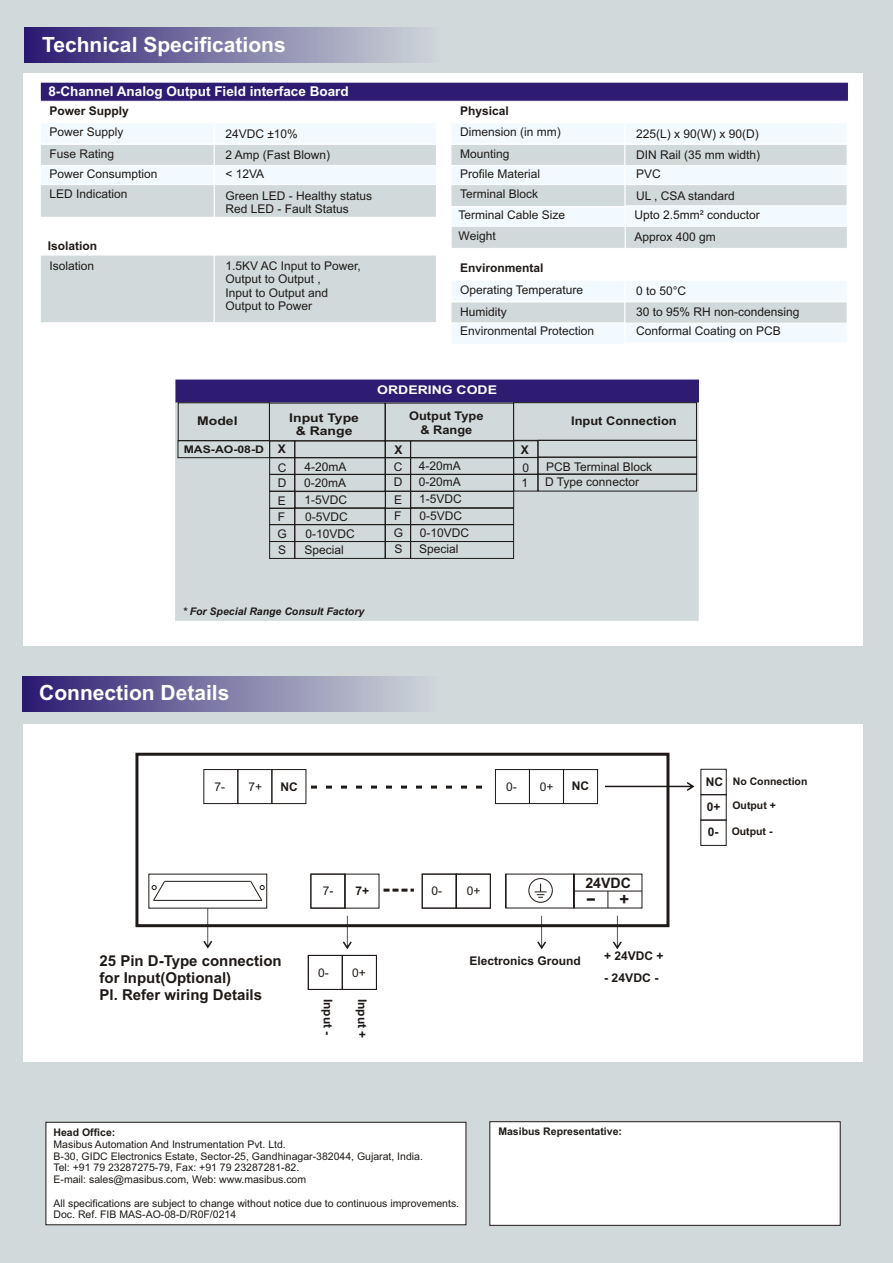
<style>
.page{position:relative;width:893px;height:1263px;background:#d1d9db}
.page>*{position:absolute;margin:0;border:0;box-sizing:border-box;transform-origin:0 0}
.t1{font:700 21px "Arial";color:#fff}
.t2{font:700 17.4px "Arial";color:#1f1a17;scale:1.73 1}
.t3{font:700 16.5px "Arial";color:#1f1a17}
.t4{font:700 15px/16.8px "Arial";color:#1f1a17}
.t5{font:15px "Arial";color:#000}
.t6{font:700 14.4px "Arial";color:#1f1a17}
.t7{font:700 13.5px "Arial";color:#fff}
.t8{font:12px/16.6px "Arial";color:#1f1a17}
.t9{font:700 12px/24.8px "Arial";color:#1f1a17}
.t10{font:700 12px/13.4px "Arial";color:#1f1a17;text-align:center;scale:1.17 1}
.t11{font:700 12px/13.4px "Arial";color:#1f1a17;text-align:center;scale:1.06 1}
.t12{font:700 12px "Arial";color:#1f1a17;scale:1.07 1}
.t13{font:700 12px "Arial";color:#fff;scale:1.17 1}
.t14{font:10.5px/11.7px "Arial";color:#1f1a17}
.t15{font:700 10.5px "Arial";color:#1f1a17}
.t16{font:italic 700 10.5px "Arial";color:#1f1a17}
.t17{font:700 10.5px "Arial";color:#1f1a17;scale:1.17 1}
</style>
<div class="page">
<svg style="left:25px;top:28px;width:393px;height:35px;background:#7b76a4"></svg>
<div style="left:23px;top:73px;width:840px;height:573px;background:#fff"></div>
<svg style="left:40px;top:82px;width:808px;height:20px;background:#423180"></svg>
<svg style="left:41px;top:124px;width:395px;height:93px"></svg>
<div style="left:41px;top:255px;width:395px;height:67px;background:#d1d9db"></div>
<div style="left:489px;top:1121px;width:352px;height:105px;background:#fff;border:1px solid #1f1a17"></div>
<div style="left:46px;top:1122px;width:420px;height:103px;background:#fff;border:1px solid #1f1a17"></div>
<div style="left:175px;top:559px;width:524px;height:62px;background:#d1d9db"></div>
<svg style="left:451px;top:124px;width:396px;height:124px"></svg>
<svg style="left:451px;top:281px;width:396px;height:63px"></svg>
<svg style="left:175px;top:380px;width:524px;height:179px;background:#b3b7c3"></svg>
<div style="left:24px;top:724px;width:839px;height:337px;background:#fff"></div>
<svg style="left:22px;top:676px;width:394px;height:35px;background:#7c77a4"></svg>
<div style="left:135px;top:753px;width:534px;height:174px;background:#fff;border:3px solid #1f1a17"></div>
<div style="left:563px;top:769px;width:35px;height:35px;border:1px solid #1f1a17"></div>
<div style="left:529px;top:769px;width:35px;height:35px;border:1px solid #1f1a17"></div>
<div style="left:495px;top:769px;width:35px;height:35px;border:1px solid #1f1a17"></div>
<div style="left:272px;top:769px;width:34px;height:35px;border:1px solid #1f1a17"></div>
<div style="left:238px;top:769px;width:34px;height:35px;border:1px solid #1f1a17"></div>
<div style="left:204px;top:769px;width:34px;height:35px;border:1px solid #1f1a17"></div>
<svg style="left:311px;top:785px;width:171px;height:3px"></svg>
<svg style="left:383px;top:889px;width:31px;height:3px"></svg>
<div style="left:456px;top:874px;width:34px;height:34px;border:1px solid #1f1a17"></div>
<div style="left:422px;top:874px;width:34px;height:34px;border:1px solid #1f1a17"></div>
<div style="left:311px;top:874px;width:34px;height:34px;border:1px solid #1f1a17"></div>
<div style="left:342px;top:955px;width:35px;height:34px;border:1px solid #1f1a17"></div>
<div style="left:308px;top:955px;width:34px;height:34px;border:1px solid #1f1a17"></div>
<svg style="left:605px;top:782px;width:89px;height:9px"></svg>
<hr style="left:165px;top:881px;width:86px;height:1px;background:#1f1a17">
<hr style="left:154px;top:900px;width:108px;height:1px;background:#1f1a17">
<svg style="left:152px;top:880px;width:14px;height:21px"></svg>
<svg style="left:250px;top:880px;width:15px;height:21px"></svg>
<svg style="left:203px;top:908px;width:9px;height:40px"></svg>
<svg style="left:343px;top:916px;width:9px;height:33px"></svg>
<svg style="left:537px;top:916px;width:9px;height:33px"></svg>
<svg style="left:613px;top:916px;width:9px;height:33px"></svg>
<hr style="left:574px;top:891px;width:68px;height:1px;background:#1f1a17">
<svg style="left:607px;top:891px;width:1px;height:17px"></svg>
<div style="left:528px;top:878px;width:25px;height:25px;border:1px solid #1f1a17;border-radius:50%"></div>
<svg style="left:535px;top:883px;width:12px;height:15px"></svg>
<hr style="left:505px;top:874px;width:1px;height:34px;background:#1f1a17">
<hr style="left:573px;top:874px;width:2px;height:34px;background:#1f1a17">
<div style="left:701px;top:769px;width:25px;height:26px;border:1px solid #1f1a17"></div>
<h1 class="t1" style="left:42px;top:37px;width:245px">Technical Specifications</h1>
<p class="t7" style="left:48px;top:86px;width:302px">8-Channel Analog Output Field interface Board</p>
<p class="t9" style="left:49px;top:99px;width:81px">Power Supply</p>
<p class="t9" style="left:460px;top:99px;width:50px">Physical</p>
<p class="t8" style="left:49px;top:123px;width:76px;line-height:21.5px">Power Supply<br>Fuse Rating</p>
<p class="t8" style="left:49px;top:165px;width:110px;line-height:20.4px">Power Consumption<br>LED Indication</p>
<p class="t9" style="left:48px;top:234px;width:51px">Isolation</p>
<p class="t8" style="left:225px;top:124px;width:106px;line-height:20.9px">24VDC ±10%<br>2 Amp (Fast Blown)</p>
<p class="t8" style="left:225px;top:164px;width:148px;line-height:21.8px">&lt; 12VA<br>Green LED - Healthy status</p>
<p class="t8" style="left:225px;top:202px;width:125px">Red LED - Fault Status</p>
<p class="t8" style="left:460px;top:123px;width:102px;line-height:21.5px">Dimension (in mm)<br>Mounting</p>
<p class="t8" style="left:460px;top:165px;width:82px;line-height:20.4px">Profile Material<br>Terminal Block</p>
<p class="t8" style="left:636px;top:124px;width:126px;line-height:20.9px">225(L) x 90(W) x 90(D)<br>DIN Rail (35 mm width)</p>
<p class="t8" style="left:636px;top:164px;width:100px;line-height:21.8px">PVC<br>UL , CSA standard</p>
<p class="t8" style="left:459px;top:206px;width:108px;line-height:20.4px">Terminal Cable Size<br>Weight</p>
<p class="t8" style="left:634px;top:205px;width:127px;line-height:21.8px">Upto 2.5mm² conductor<br>Approx 400 gm</p>
<p class="t8" style="left:49px;top:259px;width:46px">Isolation</p>
<p class="t8" style="left:225px;top:260px;width:137px;line-height:13.4px">1.5KV AC Input to Power,<br>Output to Output ,<br>Input to Output and<br>Output to Power</p>
<p class="t9" style="left:460px;top:257px;width:85px">Environmental</p>
<p class="t8" style="left:460px;top:280px;width:125px;line-height:21.5px">Operating Temperature<br>Humidity</p>
<p class="t8" style="left:460px;top:324px;width:136px">Environmental Protection</p>
<p class="t8" style="left:636px;top:282px;width:165px;line-height:20.9px">0 to 50°C<br>30 to 95% RH non-condensing</p>
<p class="t8" style="left:636px;top:324px;width:146px">Conformal Coating on PCB</p>
<p class="t10" style="left:197px;top:416px;width:36px">Model</p>
<p class="t17" style="left:184px;top:445px;width:70px">MAS-AO-08-D</p>
<p class="t13" style="left:377px;top:385px;width:104px">ORDERING CODE</p>
<p class="t10" style="left:289px;top:412px;width:61px">Input Type &amp; Range</p>
<p class="t11" style="left:409px;top:411px;width:72px">Output Type &amp; Range</p>
<p class="t12" style="left:571px;top:416px;width:100px">Input Connection</p>
<p class="t9" style="left:278px;top:437px;width:10px">X</p>
<p class="t9" style="left:394px;top:438px;width:10px">X</p>
<p class="t9" style="left:521px;top:439px;width:10px">X</p>
<p class="t8" style="left:278px;top:461px;width:10px;line-height:15.5px">C<br>D</p>
<p class="t8" style="left:278px;top:494px;width:10px;line-height:15.8px">E<br>F</p>
<p class="t8" style="left:278px;top:527px;width:11px;line-height:16px">G<br>S</p>
<p class="t8" style="left:419px;top:459px;width:44px;line-height:15.6px">4-20mA<br>0-20mA</p>
<p class="t8" style="left:419px;top:492px;width:52px">1-5VDC<br>0-5VDC<br>0-10VDC<br>Special</p>
<p class="t8" style="left:521px;top:461px;width:9px;line-height:15.5px">0<br>1</p>
<p class="t8" style="left:545px;top:460px;width:108px;line-height:15.8px">PCB Terminal Block<br>D Type connector</p>
<p class="t8" style="left:394px;top:460px;width:10px;line-height:15.5px">C<br>D</p>
<p class="t8" style="left:394px;top:493px;width:10px;line-height:15.8px">E<br>F</p>
<p class="t8" style="left:394px;top:526px;width:11px;line-height:16px">G<br>S</p>
<p class="t8" style="left:304px;top:460px;width:44px;line-height:15.6px">4-20mA<br>0-20mA</p>
<p class="t8" style="left:304px;top:493px;width:52px">1-5VDC<br>0-5VDC<br>0-10VDC<br>Special</p>
<p class="t16" style="left:183px;top:607px;width:183px">* For Special Range Consult Factory</p>
<h1 class="t1" style="left:39px;top:685px;width:192px">Connection Details</h1>
<p class="t8" style="left:214px;top:779px;width:12px">7-</p>
<p class="t8" style="left:248px;top:779px;width:15px">7+</p>
<p class="t9" style="left:281px;top:775px;width:19px">NC</p>
<p class="t8" style="left:506px;top:779px;width:12px">0-</p>
<p class="t8" style="left:540px;top:779px;width:15px">0+</p>
<p class="t9" style="left:572px;top:775px;width:19px">NC</p>
<p class="t4" style="left:100px;top:954px;width:184px">25 Pin D-Type connection for Input(Optional)<br>Pl. Refer wiring Details</p>
<p class="t8" style="left:323px;top:884px;width:12px">7-</p>
<p class="t9" style="left:355px;top:880px;width:15px">7+</p>
<p class="t8" style="left:467px;top:884px;width:15px">0+</p>
<p class="t8" style="left:431px;top:884px;width:12px">0-</p>
<p class="t6" style="left:585px;top:878px;width:47px">24VDC</p>
<h3 class="t3" style="left:618px;top:904px;width:11px;rotate:-90deg">+</h3>
<h2 class="t2" style="left:597px;top:908px;width:7px;rotate:-180deg">-</h2>
<p class="t8" style="left:318px;top:965px;width:12px">0-</p>
<p class="t8" style="left:352px;top:965px;width:15px">0+</p>
<p class="t9" style="left:339px;top:999px;width:38px;rotate:90deg">Input -</p>
<p class="t9" style="left:374px;top:998px;width:41px;rotate:90deg">Input +</p>
<p class="t9" style="left:470px;top:949px;width:113px">Electronics Ground</p>
<p class="t9" style="left:604px;top:945px;width:61px">+ 24VDC +</p>
<p class="t9" style="left:604px;top:966px;width:56px">- 24VDC -</p>
<p class="t15" style="left:54px;top:1128px;width:63px">Head Office:</p>
<p class="t14" style="left:54px;top:1139px;width:371px">Masibus Automation And Instrumentation Pvt. Ltd.<br>B-30, GIDC Electronics Estate, Sector-25, Gandhinagar-382044, Gujarat, India.<br>Tel: +91 79 23287275-79, Fax: +91 79 23287281-82.<br>E-mail: sales@masibus.com, Web: www.masibus.com</p>
<p class="t14" style="left:54px;top:1198px;width:407px">All specifications are subject to change without notice due to continuous improvements.<br>Doc. Ref. FIB MAS-AO-08-D/R0F/0214</p>
<p class="t5" style="left:48px;top:1207px;width:126px">www.masibus.com</p>
<p class="t15" style="left:498px;top:1127px;width:125px">Masibus Representative:</p>
<p class="t9" style="left:706px;top:771px;width:19px">NC<br>0+<br>0-</p>
<p class="t15" style="left:733px;top:777px;width:76px">No Connection</p>
<p class="t15" style="left:732px;top:802px;width:45px">Output +</p>
<p class="t15" style="left:732px;top:827px;width:42px">Output -</p>
</div>
